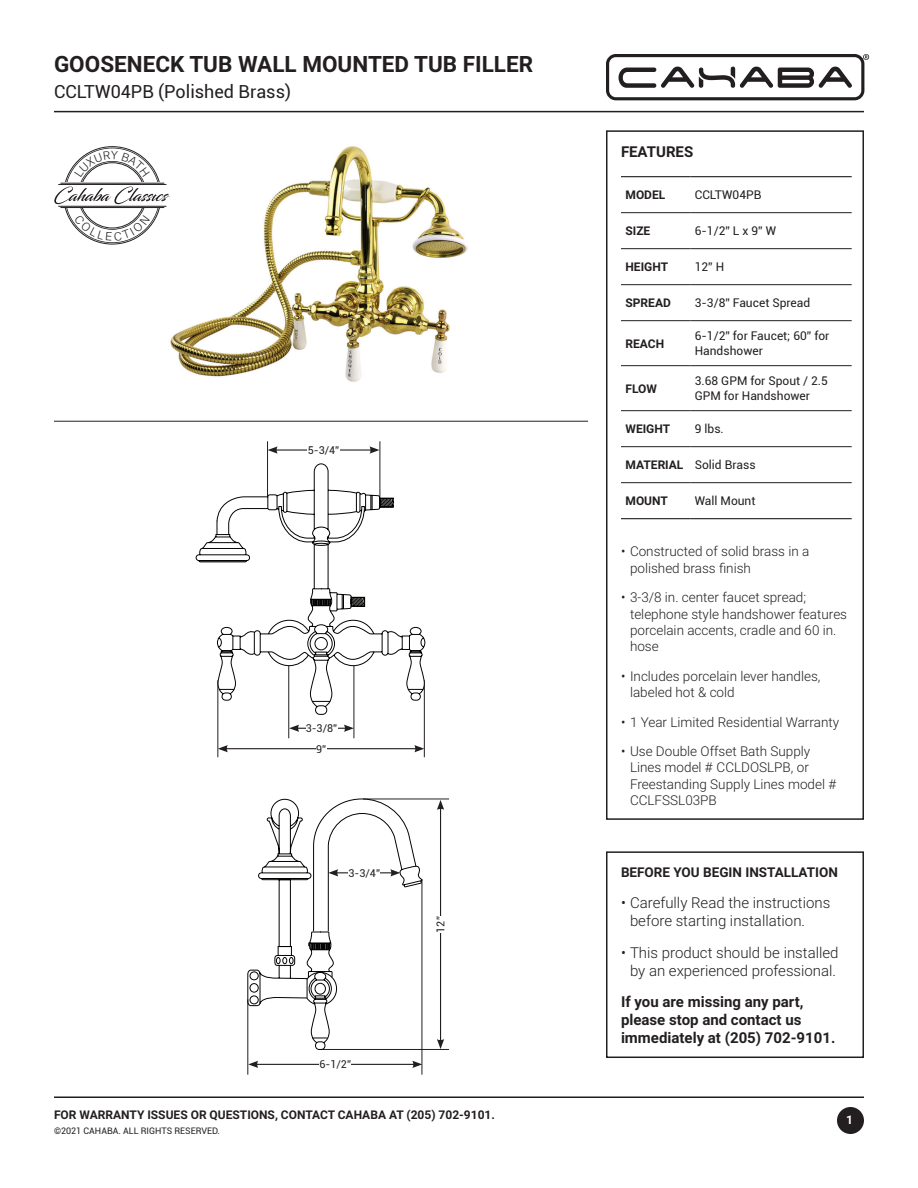
<style>
.page{position:relative;width:918px;height:1188px;background:#fff}
.page>*{position:absolute;margin:0;border:0;box-sizing:border-box;transform-origin:0 0}
.t1{font:700 22.5px "Roboto";color:#231f20}
.t2{font:18px "Roboto";color:#231f20}
.t3{font:300 15px/18px "Roboto";color:#231f20}
.t4{font:700 15px/18px "Roboto";color:#231f20}
.t5{font:300 13.5px/16.2px "Roboto";color:#231f20}
.t6{font:700 13.5px "Roboto";color:#231f20}
.t7{font:12px/14.4px "Roboto";color:#231f20}
.t8{font:700 12px "Roboto";color:#231f20}
.t9{font:700 12px "Roboto";color:#fff}
.t10{font:10.8px/20.4px "Roboto";color:#231f20;text-align:center}
.t11{font:9px "Roboto";color:#231f20}
.s1{font-weight:700}
</style>
<div class="page">
<svg style="left:606px;top:54px;width:263px;height:46px"></svg>
<hr style="left:54px;top:111px;width:810px;height:1px;background:#231f20">
<hr style="left:54px;top:1096px;width:810px;height:2px;background:#231f20">
<div style="left:837px;top:1107px;width:27px;height:27px;background:#231f20;border-radius:50%"></div>
<div style="left:606px;top:851px;width:258px;height:207px;border:2px solid #231f20"></div>
<img style="left:170px;top:146px;width:298px;height:236px">
<hr style="left:54px;top:421px;width:534px;height:1px;background:#231f20">
<hr style="left:621px;top:212px;width:69px;height:1px;background:#231f20">
<hr style="left:690px;top:212px;width:162px;height:1px;background:#231f20">
<hr style="left:621px;top:248px;width:69px;height:1px;background:#231f20">
<hr style="left:690px;top:248px;width:162px;height:1px;background:#231f20">
<hr style="left:621px;top:284px;width:69px;height:1px;background:#231f20">
<hr style="left:690px;top:284px;width:162px;height:1px;background:#231f20">
<hr style="left:621px;top:320px;width:69px;height:1px;background:#231f20">
<hr style="left:690px;top:320px;width:162px;height:1px;background:#231f20">
<hr style="left:621px;top:365px;width:69px;height:1px;background:#231f20">
<hr style="left:690px;top:365px;width:162px;height:1px;background:#231f20">
<hr style="left:621px;top:410px;width:69px;height:1px;background:#231f20">
<hr style="left:690px;top:410px;width:162px;height:1px;background:#231f20">
<hr style="left:621px;top:446px;width:69px;height:1px;background:#231f20">
<hr style="left:690px;top:446px;width:162px;height:1px;background:#231f20">
<hr style="left:621px;top:482px;width:69px;height:1px;background:#231f20">
<hr style="left:690px;top:482px;width:162px;height:1px;background:#231f20">
<hr style="left:621px;top:176px;width:69px;height:1px;background:#231f20">
<hr style="left:690px;top:176px;width:162px;height:1px;background:#231f20">
<hr style="left:621px;top:518px;width:69px;height:1px;background:#231f20">
<hr style="left:690px;top:518px;width:162px;height:1px;background:#231f20">
<div style="left:606px;top:130px;width:258px;height:690px;border:2px solid #231f20"></div>
<hr style="left:440px;top:808px;width:1px;height:233px;background:#231f20">
<svg style="left:437px;top:800px;width:7px;height:10px"></svg>
<svg style="left:437px;top:1039px;width:7px;height:10px"></svg>
<div style="left:436px;top:916px;width:9px;height:17px;background:#fff"></div>
<hr style="left:256px;top:1064px;width:159px;height:1px;background:#231f20">
<svg style="left:412px;top:1061px;width:10px;height:7px"></svg>
<svg style="left:248px;top:1061px;width:10px;height:7px"></svg>
<div style="left:319px;top:1060px;width:32px;height:8px;background:#fff"></div>
<hr style="left:247px;top:999px;width:1px;height:76px;background:#231f20">
<hr style="left:422px;top:879px;width:1px;height:196px;background:#231f20">
<hr style="left:319px;top:1049px;width:130px;height:1px;background:#231f20">
<hr style="left:363px;top:799px;width:86px;height:1px;background:#231f20">
<svg style="left:247px;top:798px;width:176px;height:252px"></svg>
<hr style="left:275px;top:449px;width:97px;height:2px;background:#231f20">
<svg style="left:370px;top:446px;width:10px;height:8px"></svg>
<svg style="left:268px;top:446px;width:10px;height:8px"></svg>
<div style="left:307px;top:446px;width:33px;height:8px;background:#fff"></div>
<hr style="left:267px;top:441px;width:1px;height:56px;background:#231f20">
<hr style="left:380px;top:441px;width:1px;height:56px;background:#231f20">
<svg style="left:195px;top:463px;width:231px;height:252px"></svg>
<hr style="left:297px;top:728px;width:49px;height:1px;background:#231f20">
<svg style="left:344px;top:725px;width:10px;height:7px"></svg>
<svg style="left:289px;top:725px;width:10px;height:7px"></svg>
<div style="left:306px;top:724px;width:31px;height:8px;background:#fff"></div>
<hr style="left:354px;top:666px;width:1px;height:72px;background:#231f20">
<hr style="left:288px;top:666px;width:1px;height:72px;background:#231f20">
<hr style="left:225px;top:748px;width:192px;height:1px;background:#231f20">
<svg style="left:414px;top:745px;width:10px;height:7px"></svg>
<svg style="left:218px;top:745px;width:10px;height:7px"></svg>
<div style="left:316px;top:745px;width:10px;height:8px;background:#fff"></div>
<hr style="left:424px;top:680px;width:1px;height:77px;background:#231f20">
<hr style="left:217px;top:680px;width:1px;height:77px;background:#231f20">
<svg style="left:54px;top:148px;width:117px;height:95px"></svg>
<h1 class="t1" style="left:54px;top:48px;width:481px">GOOSENECK TUB WALL MOUNTED TUB FILLER</h1>
<h2 class="t2" style="left:54px;top:79px;width:239px">CCLTW04PB (Polished Brass)</h2>
<p class="t10" style="left:308px;top:440px;width:33px">5-3/4”</p>
<p class="t10" style="left:306px;top:718px;width:33px">3-3/8”<br>9”</p>
<p class="t10" style="left:348px;top:862px;width:33px">3-3/4”</p>
<p class="t10" style="left:319px;top:1054px;width:33px">6-1/2”</p>
<p class="t10" style="left:430px;top:933px;width:18px;rotate:-90deg">12”</p>
<p class="t8" style="left:54px;top:1106px;width:442px">FOR WARRANTY ISSUES OR QUESTIONS, CONTACT CAHABA AT (205) 702-9101.</p>
<p class="t11" style="left:54px;top:1124px;width:168px">©2021 CAHABA. ALL RIGHTS RESERVED.</p>
<p class="t4" style="left:621px;top:142px;width:74px">FEATURES</p>
<p class="t8" style="left:626px;top:187px;width:41px">MODEL</p>
<p class="t7" style="left:695px;top:187px;width:68px">CCLTW04PB</p>
<p class="t8" style="left:626px;top:223px;width:26px">SIZE</p>
<p class="t7" style="left:695px;top:223px;width:83px">6-1/2” L x 9” W</p>
<p class="t8" style="left:626px;top:259px;width:44px">HEIGHT</p>
<p class="t7" style="left:695px;top:259px;width:31px">12” H</p>
<p class="t8" style="left:626px;top:295px;width:47px">SPREAD</p>
<p class="t7" style="left:695px;top:295px;width:117px">3-3/8” Faucet Spread</p>
<p class="t8" style="left:626px;top:335px;width:40px">REACH</p>
<p class="t7" style="left:695px;top:329px;width:136px">6-1/2” for Faucet; 60” for<br>Handshower</p>
<p class="t8" style="left:626px;top:380px;width:33px">FLOW</p>
<p class="t7" style="left:695px;top:374px;width:135px">3.68 GPM for Spout / 2.5<br>GPM for Handshower</p>
<p class="t8" style="left:626px;top:421px;width:46px">WEIGHT</p>
<p class="t7" style="left:695px;top:421px;width:31px">9 lbs.</p>
<p class="t7" style="left:626px;top:457px;width:132px"><span class="s1">MATERIAL</span> Solid Brass</p>
<p class="t8" style="left:626px;top:493px;width:44px">MOUNT</p>
<p class="t7" style="left:695px;top:493px;width:62px">Wall Mount</p>
<p class="t5" style="left:630px;top:543px;width:181px;text-indent:-9px">• Constructed of solid brass in a polished brass finish</p>
<p class="t5" style="left:630px;top:589px;width:219px;text-indent:-9px">• 3-3/8 in. center faucet spread; telephone style handshower features porcelain accents, cradle and 60 in. hose</p>
<p class="t5" style="left:630px;top:667px;width:192px;text-indent:-9px">• Includes porcelain lever handles, labeled hot &amp; cold</p>
<p class="t5" style="left:621px;top:713px;width:220px">• 1 Year Limited Residential Warranty</p>
<p class="t5" style="left:630px;top:743px;width:208px;text-indent:-9px">• Use Double Offset Bath Supply<br>Lines model # CCLDOSLPB, or<br>Freestanding Supply Lines model #<br>CCLFSSL03PB</p>
<p class="t6" style="left:621px;top:862px;width:219px">BEFORE YOU BEGIN INSTALLATION</p>
<p class="t3" style="left:630px;top:893px;width:202px;text-indent:-9px">• Carefully Read the instructions before starting installation.</p>
<p class="t3" style="left:621px;top:943px;width:219px;text-align:center">• This product should be installed by an experienced professional.</p>
<p class="t4" style="left:621px;top:992px;width:216px">If you are missing any part, please stop and contact us immediately at (205) 702-9101.</p>
<p class="t9" style="left:846px;top:1111px;width:8px">1</p>
</div>
